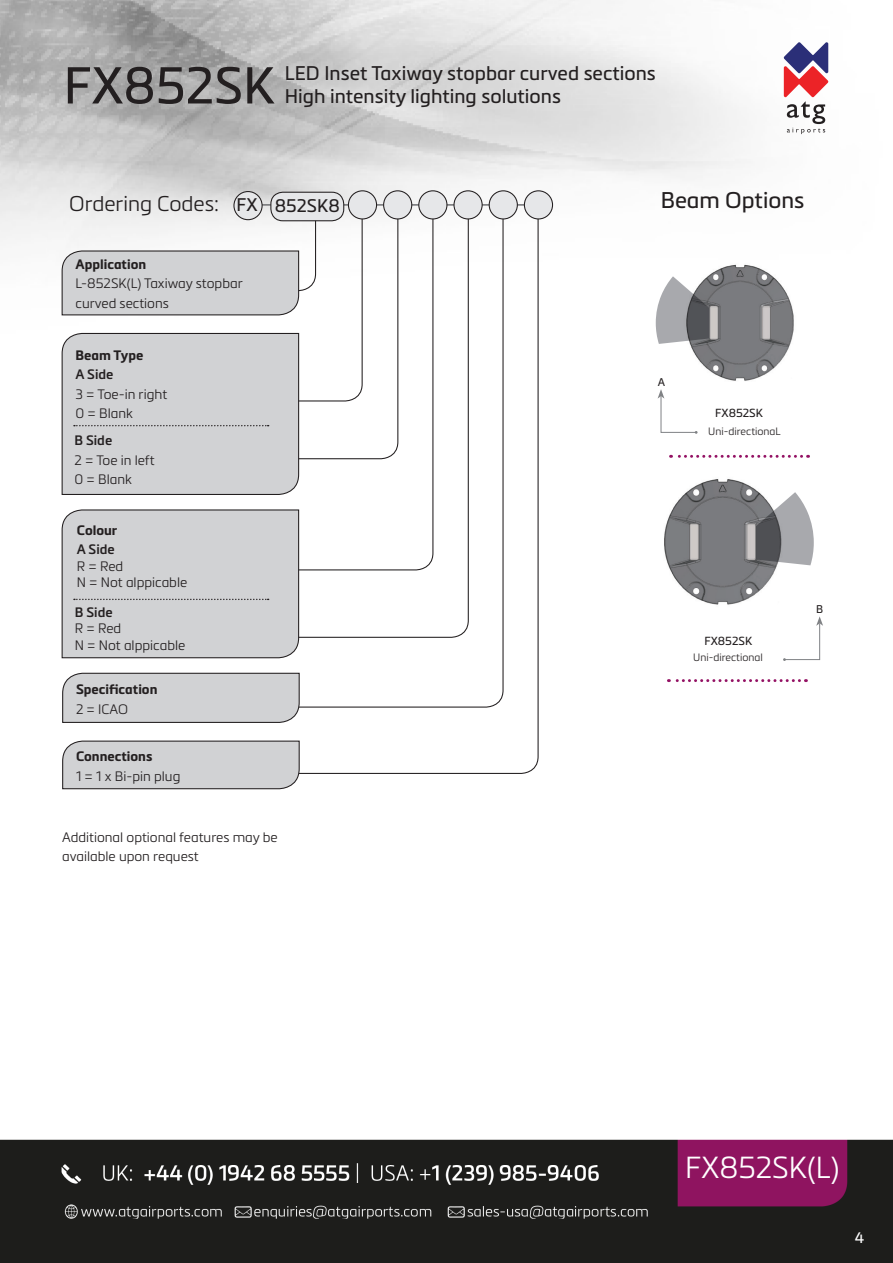
<style>
.page{position:relative;width:893px;height:1263px;background:#fff}
.page>*{position:absolute;margin:0;border:0;box-sizing:border-box;transform-origin:0 0}
.t1{font:51px "Metronic Pro";color:#231f20}
.t2{font:300 30px "Metronic Pro";color:#fff}
.t3{font:22.35px "Metronic Pro";color:#231f20}
.t4{font:300 21px "Metronic Pro";color:#231f20}
.t5{font:19.5px "Metronic Pro";color:#231f20}
.t6{font:18px "Metronic Pro";color:#231f20}
.t7{font:15px "Metronic Pro";color:#fff}
.t8{font:300 13.5px/19.5px "Metronic Pro";color:#231f20}
.t9{font:700 13.5px "Metronic Pro";color:#231f20}
.t10{font:600 13.5px "Metronic Pro";color:#231f20}
.t11{font:11.55px "Metronic Pro";color:#231f20}
.t12{font:10.95px "Metronic Pro";color:#231f20}
.t13{font:300 10.5px "Metronic Pro";color:#231f20}
.s1{font-weight:700}
</style>
<div class="page">
<img style="left:0;top:0;width:893px;height:1263px">
<hr style="left:244px;top:204px;width:294px;height:2px;background:#6f7073">
<svg style="left:77px;top:205px;width:462px;height:569px"></svg>
<div style="left:348px;top:191px;width:29px;height:28px;background:#e6e7e9;border-radius:50%"></div>
<div style="left:348px;top:190px;width:29px;height:29px;border:1px solid #231f20;border-radius:50%"></div>
<div style="left:384px;top:191px;width:28px;height:28px;background:#e6e7e9;border-radius:50%"></div>
<div style="left:383px;top:190px;width:29px;height:29px;border:1px solid #231f20;border-radius:50%"></div>
<div style="left:419px;top:191px;width:28px;height:28px;background:#e6e7e9;border-radius:50%"></div>
<div style="left:418px;top:190px;width:29px;height:29px;border:1px solid #231f20;border-radius:50%"></div>
<div style="left:454px;top:191px;width:28px;height:28px;background:#e6e7e9;border-radius:50%"></div>
<div style="left:453px;top:190px;width:30px;height:29px;border:1px solid #231f20;border-radius:50%"></div>
<div style="left:489px;top:191px;width:28px;height:28px;background:#e6e7e9;border-radius:50%"></div>
<div style="left:489px;top:190px;width:29px;height:29px;border:1px solid #231f20;border-radius:50%"></div>
<div style="left:524px;top:191px;width:28px;height:28px;background:#e6e7e9;border-radius:50%"></div>
<div style="left:524px;top:190px;width:29px;height:29px;border:1px solid #231f20;border-radius:50%"></div>
<svg style="left:62px;top:672px;width:238px;height:51px;background:#c9cacc"></svg>
<svg style="left:62px;top:740px;width:238px;height:50px;background:#cacacc"></svg>
<div style="left:61px;top:509px;width:239px;height:150px;background:#d1d2d4"></div>
<svg style="left:61px;top:213px;width:302px;height:282px"></svg>
<svg style="left:670px;top:455px;width:132px;height:3px"></svg>
<svg style="left:668px;top:679px;width:131px;height:3px"></svg>
<img style="left:655px;top:474px;width:145px;height:134px">
<svg style="left:756px;top:492px;width:58px;height:73px"></svg>
<img style="left:678px;top:260px;width:134px;height:126px">
<svg style="left:656px;top:276px;width:53px;height:68px"></svg>
<svg style="left:784px;top:42px;width:44px;height:92px"></svg>
<div style="left:271px;top:192px;width:73px;height:29px;background:#e6e7e9;border-radius:12px"></div>
<div style="left:270px;top:192px;width:74px;height:29px;border:1px solid #231f20;border-radius:12px"></div>
<div style="left:234px;top:192px;width:28px;height:28px;background:#e6e7e9;border-radius:50%"></div>
<div style="left:233px;top:191px;width:30px;height:29px;border:1px solid #231f20;border-radius:50%"></div>
<svg style="left:658px;top:389px;width:40px;height:45px"></svg>
<svg style="left:783px;top:616px;width:40px;height:45px"></svg>
<p class="t1" style="left:64px;top:49px;width:213px">FX852SK</p>
<p class="t5" style="left:285px;top:59px;width:373px">LED Inset Taxiway stopbar curved sections</p>
<p class="t5" style="left:285px;top:82px;width:278px">High intensity lighting solutions</p>
<p class="t4" style="left:69px;top:190px;width:151px">Ordering Codes:</p>
<p class="t3" style="left:661px;top:184px;width:145px">Beam Options</p>
<p class="t6" style="left:237px;top:192px;width:23px">FX</p>
<p class="t6" style="left:275px;top:193px;width:66px">852SK8</p>
<p class="t9" style="left:75px;top:256px;width:72px">Application</p>
<p class="t8" style="left:75px;top:273px;width:169px">L-852SK(L) Taxiway stopbar</p>
<p class="t8" style="left:75px;top:293px;width:95px">curved sections</p>
<p class="t9" style="left:75px;top:346px;width:69px">Beam Type</p>
<p class="t10" style="left:75px;top:366px;width:39px">A Side</p>
<p class="t8" style="left:75px;top:383px;width:93px">3 = Toe-in right</p>
<p class="t8" style="left:75px;top:403px;width:59px">0 = Blank</p>
<p class="t10" style="left:74px;top:432px;width:39px">B Side</p>
<p class="t8" style="left:74px;top:449px;width:82px">2 = Toe in left</p>
<p class="t8" style="left:74px;top:469px;width:59px">0 = Blank</p>
<p class="t9" style="left:77px;top:522px;width:42px">Colour</p>
<p class="t10" style="left:77px;top:541px;width:39px">A Side</p>
<p class="t8" style="left:77px;top:556px;width:48px">R = Red</p>
<p class="t8" style="left:77px;top:572px;width:112px">N = Not alppicable</p>
<p class="t10" style="left:75px;top:603px;width:39px">B Side</p>
<p class="t8" style="left:75px;top:618px;width:48px">R = Red</p>
<p class="t8" style="left:75px;top:634px;width:112px">N = Not alppicable</p>
<p class="t9" style="left:76px;top:681px;width:83px">Specification</p>
<p class="t8" style="left:76px;top:699px;width:54px">2 = ICAO</p>
<p class="t8" style="left:76px;top:746px;width:106px"><span class="s1">Connections<br></span>1 = 1 x Bi-pin plug</p>
<p class="t12" style="left:658px;top:374px;width:9px">A</p>
<p class="t11" style="left:715px;top:405px;width:49px">FX852SK</p>
<p class="t13" style="left:708px;top:424px;width:74px">Uni-directionaL</p>
<p class="t11" style="left:704px;top:633px;width:49px">FX852SK</p>
<p class="t13" style="left:693px;top:650px;width:71px">Uni-directional</p>
<p class="t12" style="left:816px;top:601px;width:9px">B</p>
<p class="t8" style="left:62px;top:827px;width:217px">Additional optional features may be available upon request</p>
<p class="t2" style="left:685px;top:1147px;width:156px">FX852SK(L)</p>
<p class="t7" style="left:855px;top:1226px;width:11px">4</p>
</div>
